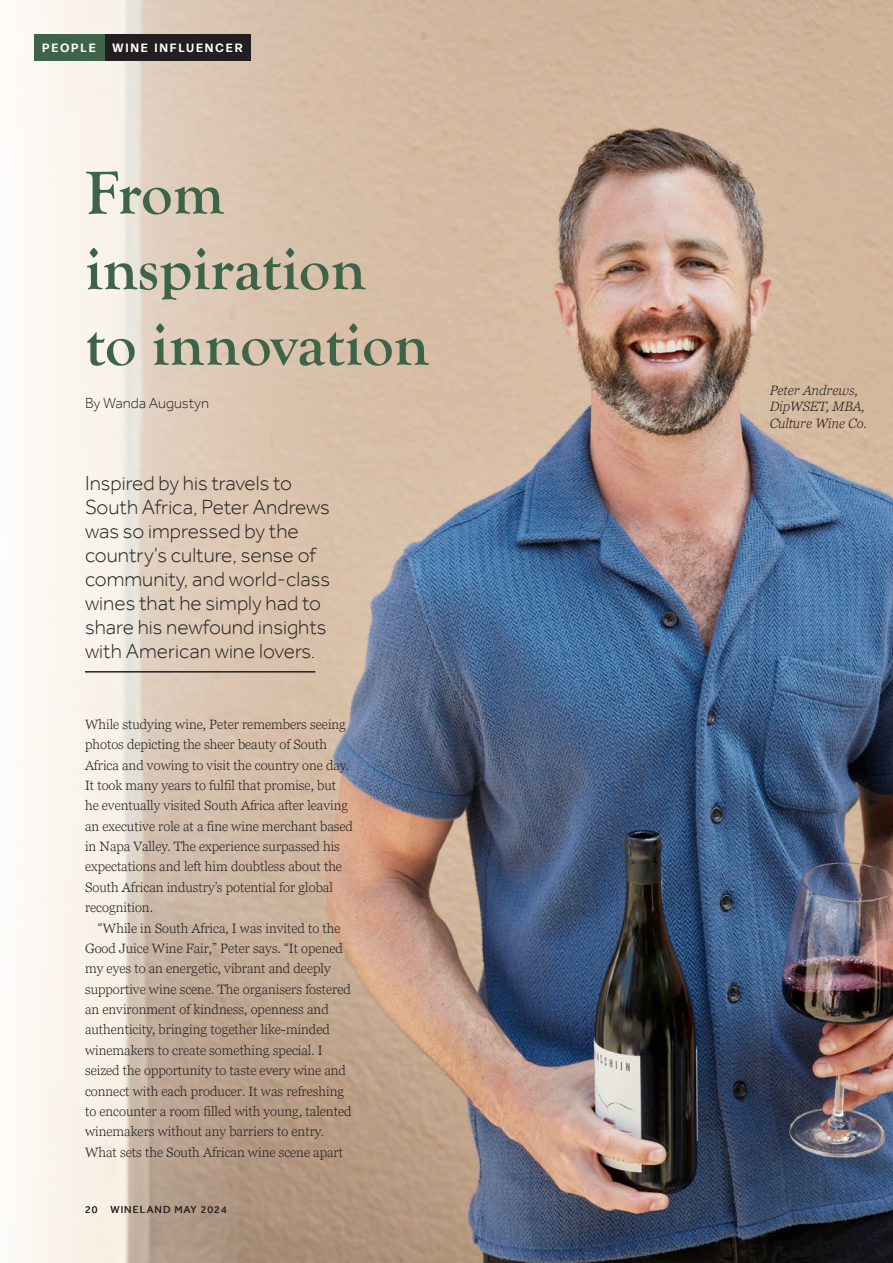
<style>
.page{position:relative;width:893px;height:1263px;background:#fff}
.page>*{position:absolute;margin:0;border:0;box-sizing:border-box;transform-origin:0 0}
.t1{font:700 63px/75.6px "Goudy Old Style T";color:#3d6448}
.No_Spacing{font:300 21px/24px "Effra";color:#231f20}
.t2{font:300 15px "Effra";color:#231f20}
.No_Spacing-2{font:300 13.5px/20.4px "Georgia Pro";color:#231f20}
.No_Spacing-3{font:italic 300 13.5px/16.5px "Georgia Pro";color:#231f20}
.Your_Title__Left__-_White{font:700 12px "Forma DJR Display";letter-spacing:.2em;color:#fff}
.t3{font:10.5px "Effra";letter-spacing:.1em;color:#231f20}
</style>
<div class="page">
<img style="left:19px;top:0;width:874px;height:1263px">
<div style="left:104px;top:34px;width:147px;height:26px;background:#231f20"></div>
<div style="left:34px;top:34px;width:70px;height:26px;background:#3d6448"></div>
<hr style="left:85px;top:671px;width:230px;height:1px;background:#231f20">
<p class="Your_Title__Left__-_White" style="left:43px;top:40px;width:54px">PEOPLE</p>
<p class="Your_Title__Left__-_White" style="left:113px;top:40px;width:131px">WINE INFLUENCER</p>
<p class="t1" style="left:85px;top:156px;width:346px">From inspiration to innovation</p>
<p class="t2" style="left:85px;top:394px;width:126px">By Wanda Augustyn</p>
<p class="No_Spacing" style="left:85px;top:471px;width:247px">Inspired by his travels to<br>South Africa, Peter Andrews was so impressed by the country’s culture, sense of community, and world-class wines that he simply had to share his newfound insights with American wine lovers.</p>
<p class="No_Spacing-2" style="left:85px;top:714px;width:269px">While studying wine, Peter remembers seeing photos depicting the sheer beauty of South Africa and vowing to visit the country one day.<br>It took many years to fulfil that promise, but he eventually visited South Africa after leaving an executive role at a fine wine merchant based in Napa Valley. The experience surpassed his expectations and left him doubtless about the South African industry’s potential for global recognition.</p>
<p class="No_Spacing-2" style="left:85px;top:918px;width:268px;text-indent:13px">“While in South Africa, I was invited to the Good Juice Wine Fair,” Peter says. “It opened my eyes to an energetic, vibrant and deeply supportive wine scene. The organisers fostered an environment of kindness, openness and authenticity, bringing together like-minded winemakers to create something special. I seized the opportunity to taste every wine and connect with each producer. It was refreshing to encounter a room filled with young, talented winemakers without any barriers to entry.<br>What sets the South African wine scene apart</p>
<p class="t3" style="left:85px;top:1203px;width:143px">20 WINELAND MAY 2024</p>
<p class="No_Spacing-3" style="left:770px;top:382px;width:99px">Peter Andrews,<br>DipWSET, MBA,<br>Culture Wine Co.</p>
</div>
